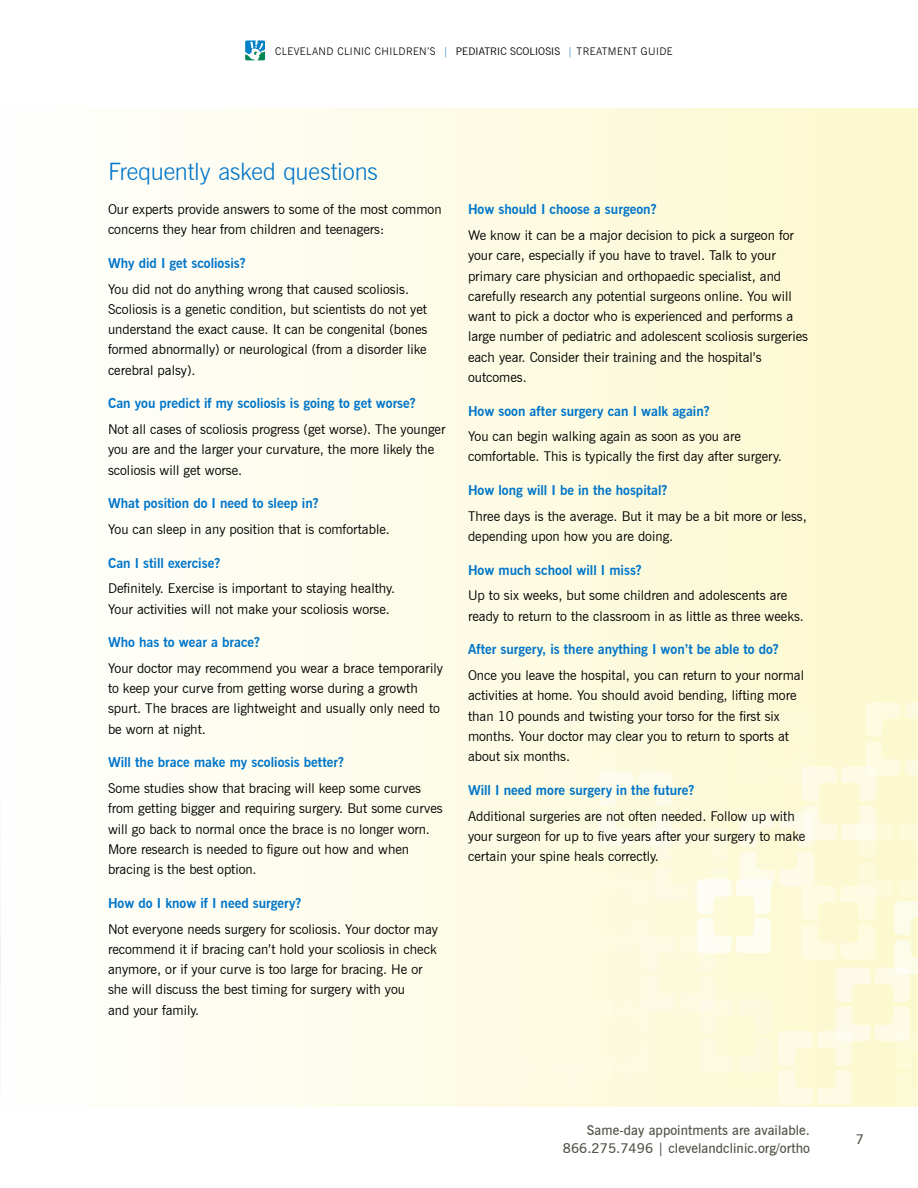
<style>
.page{position:relative;width:918px;height:1188px;background:#fff}
.page>*{position:absolute;margin:0;border:0;box-sizing:border-box;transform-origin:0 0}
.t1{font:300 24px "News Gothic BT";letter-spacing:-.005em;color:#0075c9}
.t2{font:13.5px/20.2px "News Gothic BT";color:#000}
.t3{font:700 13.5px "News Gothic BT";color:#0075c9}
.t4{font:600 13.5px/18px "News Gothic BT";letter-spacing:.005em;color:#54534a;text-align:right}
.t5{font:300 10.5px "News Gothic BT";letter-spacing:.04em;color:#000}
.s1{color:#0075c9}
.s2{font-weight:400}
</style>
<div class="page">
<svg style="left:245px;top:40px;width:20px;height:20px"></svg>
<svg style="left:245px;top:41px;width:20px;height:19px"></svg>
<div style="left:0;top:108px;width:918px;height:999px;background:linear-gradient(to right,#fefefe,#fcf9ce)"></div>
<svg style="left:0;top:602px;width:1px;height:33px"></svg>
<img style="left:0;top:635px;width:1px;height:472px">
<svg style="left:481px;top:671px;width:437px;height:436px"></svg>
<p class="t5" style="left:275px;top:45px;width:399px">CLEVELAND CLINIC CHILDREN’S <span class="s1">|</span> <span class="s2">PEDIATRIC SCOLIOSIS</span> <span class="s1">|</span> TREATMENT GUIDE</p>
<h1 class="t1" style="left:108px;top:157px;width:271px">Frequently asked questions</h1>
<p class="t2" style="left:108px;top:199px;width:335px">Our experts provide answers to some of the most common concerns they hear from children and teenagers:</p>
<p class="t3" style="left:108px;top:255px;width:139px">Why did I get scoliosis?</p>
<p class="t2" style="left:108px;top:279px;width:321px">You did not do anything wrong that caused scoliosis.<br>Scoliosis is a genetic condition, but scientists do not yet understand the exact cause. It can be congenital (bones formed abnormally) or neurological (from a disorder like cerebral palsy).</p>
<p class="t3" style="left:108px;top:395px;width:309px">Can you predict if my scoliosis is going to get worse?</p>
<p class="t2" style="left:108px;top:419px;width:339px">Not all cases of scoliosis progress (get worse). The younger you are and the larger your curvature, the more likely the scoliosis will get worse.</p>
<p class="t3" style="left:108px;top:495px;width:212px">What position do I need to sleep in?</p>
<p class="t2" style="left:108px;top:519px;width:283px">You can sleep in any position that is comfortable.</p>
<p class="t3" style="left:108px;top:555px;width:114px">Can I still exercise?</p>
<p class="t2" style="left:108px;top:578px;width:289px">Definitely. Exercise is important to staying healthy.<br>Your activities will not make your scoliosis worse.</p>
<p class="t3" style="left:108px;top:634px;width:154px">Who has to wear a brace?</p>
<p class="t2" style="left:108px;top:658px;width:336px">Your doctor may recommend you wear a brace temporarily to keep your curve from getting worse during a growth spurt. The braces are lightweight and usually only need to be worn at night.</p>
<p class="t3" style="left:108px;top:754px;width:237px">Will the brace make my scoliosis better?</p>
<p class="t2" style="left:108px;top:778px;width:336px">Some studies show that bracing will keep some curves from getting bigger and requiring surgery. But some curves will go back to normal once the brace is no longer worn.<br>More research is needed to figure out how and when bracing is the best option.</p>
<p class="t3" style="left:108px;top:895px;width:195px">How do I know if I need surgery?</p>
<p class="t2" style="left:108px;top:919px;width:332px">Not everyone needs surgery for scoliosis. Your doctor may recommend it if bracing can’t hold your scoliosis in check anymore, or if your curve is too large for bracing. He or she will discuss the best timing for surgery with you<br>and your family.</p>
<p class="t3" style="left:468px;top:201px;width:190px">How should I choose a surgeon?</p>
<p class="t2" style="left:468px;top:225px;width:342px">We know it can be a major decision to pick a surgeon for your care, especially if you have to travel. Talk to your primary care physician and orthopaedic specialist, and carefully research any potential surgeons online. You will want to pick a doctor who is experienced and performs a large number of pediatric and adolescent scoliosis surgeries each year. Consider their training and the hospital’s outcomes.</p>
<p class="t3" style="left:468px;top:403px;width:243px">How soon after surgery can I walk again?</p>
<p class="t2" style="left:468px;top:426px;width:315px">You can begin walking again as soon as you are comfortable. This is typically the first day after surgery.</p>
<p class="t3" style="left:468px;top:482px;width:201px">How long will I be in the hospital?</p>
<p class="t2" style="left:468px;top:506px;width:340px">Three days is the average. But it may be a bit more or less, depending upon how you are doing.</p>
<p class="t3" style="left:468px;top:562px;width:175px">How much school will I miss?</p>
<p class="t2" style="left:468px;top:585px;width:338px">Up to six weeks, but some children and adolescents are ready to return to the classroom in as little as three weeks.</p>
<p class="t3" style="left:468px;top:641px;width:312px">After surgery, is there anything I won’t be able to do?</p>
<p class="t2" style="left:468px;top:665px;width:338px">Once you leave the hospital, you can return to your normal activities at home. You should avoid bending, lifting more than 10 pounds and twisting your torso for the first six months. Your doctor may clear you to return to sports at about six months.</p>
<p class="t3" style="left:468px;top:782px;width:228px">Will I need more surgery in the future?</p>
<p class="t2" style="left:468px;top:806px;width:339px">Additional surgeries are not often needed. Follow up with your surgeon for up to five years after your surgery to make certain your spine heals correctly.</p>
<p class="t4" style="left:563px;top:1121px;width:249px">Same-day appointments are available.<br>866.275.7496 | clevelandclinic.org/ortho</p>
<p class="t4" style="left:856px;top:1130px;width:10px">7</p>
</div>
